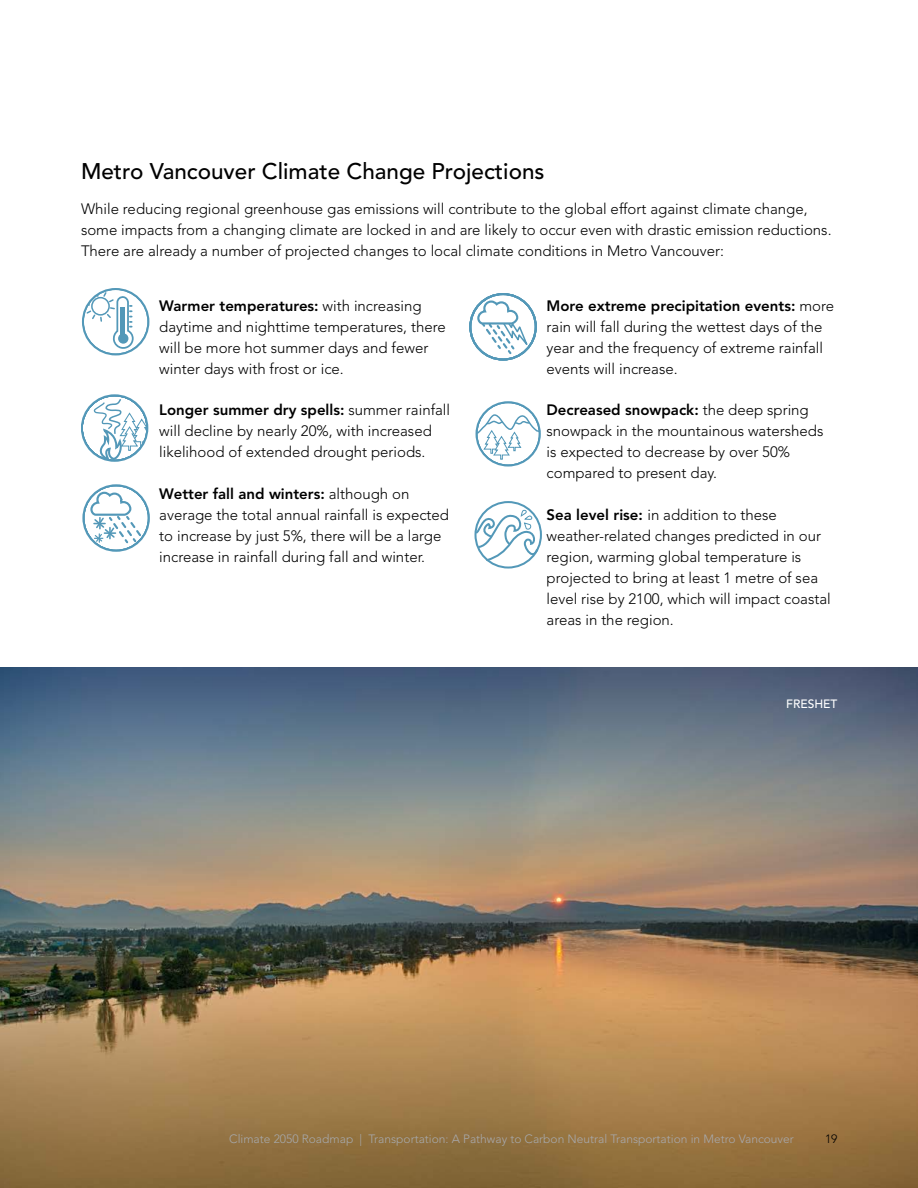
<style>
.page{position:relative;width:918px;height:1188px;background:#fff}
.page>*{position:absolute;margin:0;border:0;box-sizing:border-box;transform-origin:0 0}
.t1{font:500 22.5px "Avenir LT Std";color:#000}
.t2{font:300 15px/21px "Avenir LT Std";color:#000}
.t3{font:300 12px "Avenir LT Std";color:#a7a9ac}
.t4{font:500 12px "Avenir LT Std";color:#fff}
.t5{font:300 12px "Avenir LT Std";color:#000}
.s1{font-weight:800}
</style>
<div class="page">
<svg style="left:83px;top:289px;width:65px;height:65px"></svg>
<div style="left:82px;top:288px;width:67px;height:67px;border:2px solid #5398b8;border-radius:50%"></div>
<hr style="left:121px;top:307px;width:4px;height:29px;background:#5398b8">
<svg style="left:82px;top:395px;width:65px;height:66px"></svg>
<div style="left:81px;top:394px;width:67px;height:68px;border:2px solid #5398b8;border-radius:50%"></div>
<svg style="left:85px;top:485px;width:64px;height:66px"></svg>
<div style="left:82px;top:484px;width:68px;height:68px;border:2px solid #5398b8;border-radius:50%"></div>
<div style="left:469px;top:293px;width:68px;height:68px;border:2px solid #5398b8;border-radius:50%"></div>
<svg style="left:476px;top:299px;width:56px;height:62px"></svg>
<svg style="left:475px;top:402px;width:66px;height:64px"></svg>
<div style="left:474px;top:501px;width:68px;height:68px;border:2px solid #5398b8;border-radius:50%"></div>
<svg style="left:474px;top:509px;width:65px;height:54px"></svg>
<img style="left:0;top:667px;width:918px;height:521px">
<h1 class="t1" style="left:81px;top:158px;width:465px">Metro Vancouver Climate Change Projections</h1>
<p class="t2" style="left:81px;top:198px;width:752px">While reducing regional greenhouse gas emissions will contribute to the global effort against climate change, some impacts from a changing climate are locked in and are likely to occur even with drastic emission reductions.<br>There are already a number of projected changes to local climate conditions in Metro Vancouver:</p>
<p class="t2" style="left:159px;top:295px;width:288px"><span class="s1">Warmer temperatures:</span> with increasing daytime and nighttime temperatures, there will be more hot summer days and fewer winter days with frost or ice.</p>
<p class="t2" style="left:159px;top:400px;width:292px"><span class="s1">Longer summer dry spells:</span> summer rainfall will decline by nearly 20%, with increased likelihood of extended drought periods.</p>
<p class="t2" style="left:159px;top:483px;width:291px"><span class="s1">Wetter fall and winters:</span> although on average the total annual rainfall is expected to increase by just 5%, there will be a large increase in rainfall during fall and winter.</p>
<p class="t2" style="left:547px;top:295px;width:289px"><span class="s1">More extreme precipitation events:</span> more rain will fall during the wettest days of the year and the frequency of extreme rainfall events will increase.</p>
<p class="t2" style="left:547px;top:400px;width:278px"><span class="s1">Decreased snowpack:</span> the deep spring snowpack in the mountainous watersheds is expected to decrease by over 50% compared to present day.</p>
<p class="t2" style="left:547px;top:504px;width:286px"><span class="s1">Sea level rise:</span> in addition to these weather-related changes predicted in our region, warming global temperature is projected to bring at least 1 metre of sea level rise by 2100, which will impact coastal areas in the region.</p>
<p class="t4" style="left:786px;top:697px;width:53px">FRESHET</p>
<p class="t3" style="left:229px;top:1132px;width:566px">Climate 2050 Roadmap | Transportation: A Pathway to Carbon Neutral Transportation in Metro Vancouver</p>
<p class="t5" style="left:825px;top:1132px;width:14px">19</p>
</div>
